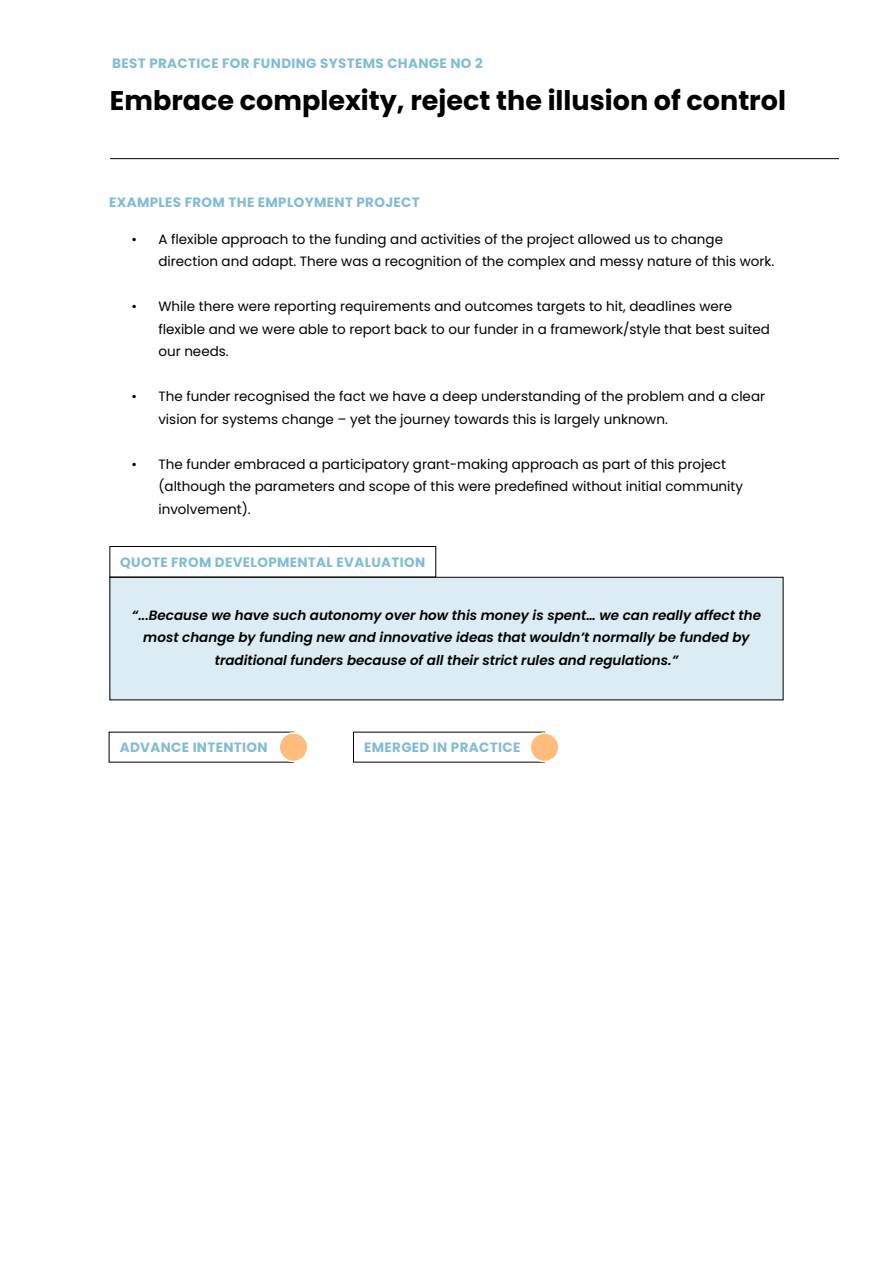
<style>
.page{position:relative;width:893px;height:1263px;background:#fff}
.page>*{position:absolute;margin:0;border:0;box-sizing:border-box;transform-origin:0 0}
.t1{font:700 27px "Poppins";color:#000}
.t2{font:13.5px/22.5px "Poppins";color:#000}
.t3{font:italic 600 13.5px/22.5px "Poppins";color:#000;text-align:center}
.t4{font:700 13.5px "Poppins";letter-spacing:.025em;color:#81bcd7}
</style>
<div class="page">
<div style="left:110px;top:577px;width:673px;height:123px;background:#dbecf4"></div>
<div style="left:110px;top:577px;width:673px;height:123px;border:1px solid #000"></div>
<hr style="left:110px;top:158px;width:729px;height:1px;background:#000">
<div style="left:110px;top:546px;width:326px;height:31px;border:1px solid #000"></div>
<div style="left:279px;top:733px;width:29px;height:28px;background:#ffbc7b;border-radius:50%"></div>
<div style="left:278px;top:732px;width:30px;height:30px;border:2px solid #fff;border-radius:50%"></div>
<div style="left:530px;top:733px;width:29px;height:28px;background:#ffbc7b;border-radius:50%"></div>
<div style="left:529px;top:732px;width:30px;height:30px;border:2px solid #fff;border-radius:50%"></div>
<p class="t4" style="left:112px;top:56px;width:372px">BEST PRACTICE FOR FUNDING SYSTEMS CHANGE NO 2</p>
<h1 class="t1" style="left:110px;top:85px;width:678px">Embrace complexity, reject the illusion of control</h1>
<p class="t4" style="left:109px;top:195px;width:312px">EXAMPLES FROM THE EMPLOYMENT PROJECT</p>
<p class="t2" style="left:158px;top:228px;width:617px;text-indent:-27px">• A flexible approach to the funding and activities of the project allowed us to change direction and adapt. There was a recognition of the complex and messy nature of this work.</p>
<p class="t2" style="left:158px;top:295px;width:613px;text-indent:-27px">• While there were reporting requirements and outcomes targets to hit, deadlines were flexible and we were able to report back to our funder in a framework/style that best suited our needs.</p>
<p class="t2" style="left:158px;top:385px;width:608px;text-indent:-27px">• The funder recognised the fact we have a deep understanding of the problem and a clear vision for systems change – yet the journey towards this is largely unknown.</p>
<p class="t2" style="left:158px;top:453px;width:586px;text-indent:-27px">• The funder embraced a participatory grant-making approach as part of this project (although the parameters and scope of this were predefined without initial community involvement).</p>
<p class="t4" style="left:120px;top:554px;width:307px">QUOTE FROM DEVELOPMENTAL EVALUATION</p>
<p class="t3" style="left:132px;top:604px;width:631px">“...Because we have such autonomy over how this money is spent… we can really affect the most change by funding new and innovative ideas that wouldn’t normally be funded by traditional funders because of all their strict rules and regulations.”</p>
<p class="t4" style="left:120px;top:739px;width:149px">ADVANCE INTENTION</p>
<p class="t4" style="left:364px;top:739px;width:158px">EMERGED IN PRACTICE</p>
</div>
